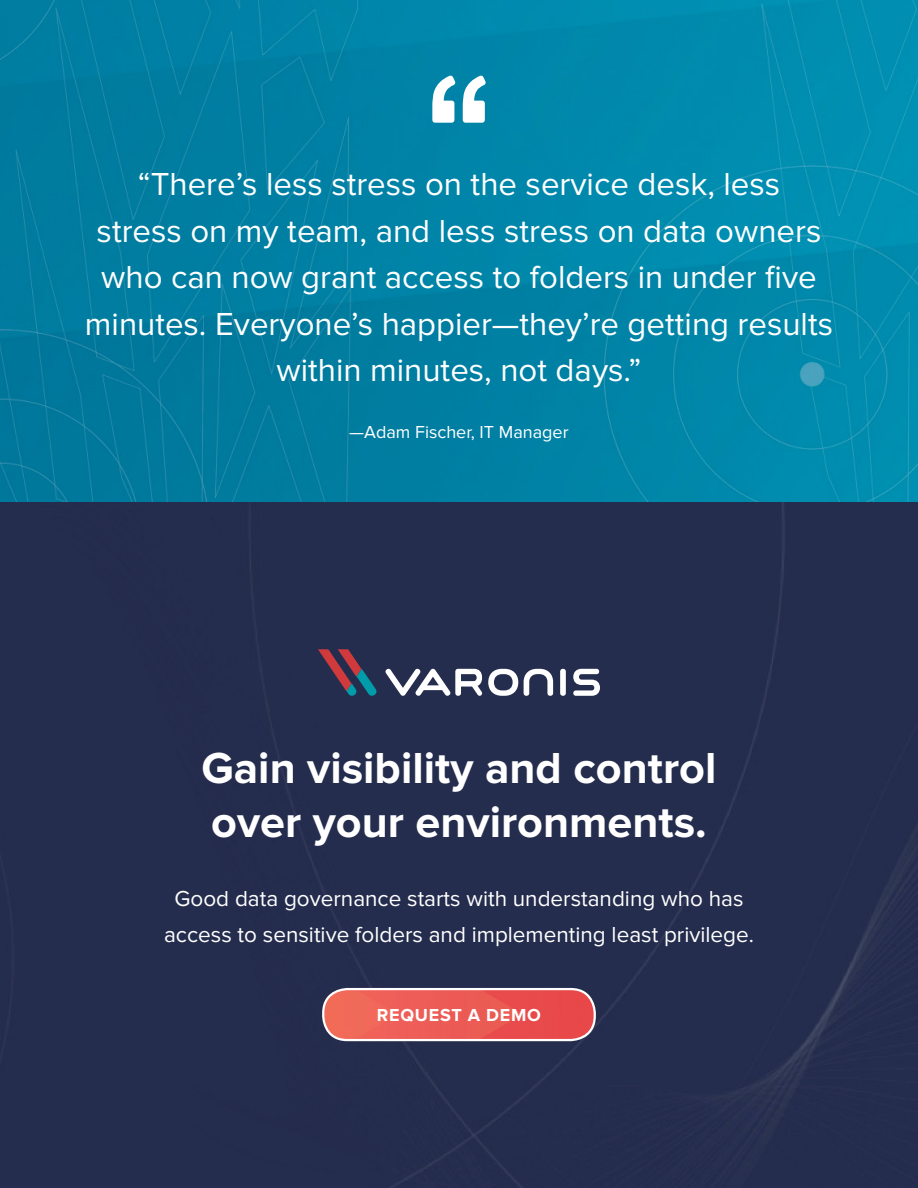
<style>
.page{position:relative;width:918px;height:1188px;background:#fff}
.page>*{position:absolute;margin:0;border:0;box-sizing:border-box;transform-origin:0 0}
.t1{font:700 45px/54px "Proxima Nova";color:#fff}
.t2{font:33px/46.5px "Proxima Nova";color:#fff;text-align:center}
.t3{font:22.5px/36px "Proxima Nova";color:#fff;text-align:center}
.t4{font:18px "Proxima Nova";color:#fff}
.t5{font:700 18px "Proxima Nova";letter-spacing:.04em;color:#fff}
</style>
<div class="page">
<img style="left:0;top:0;width:918px;height:502px">
<svg style="left:432px;top:75px;width:24px;height:48px"></svg>
<svg style="left:463px;top:75px;width:23px;height:48px"></svg>
<div style="left:0;top:502px;width:918px;height:686px;background:#252d4e"></div>
<svg style="left:318px;top:649px;width:59px;height:47px"></svg>
<svg style="left:488px;top:669px;width:30px;height:27px"></svg>
<div style="left:560px;top:669px;width:6px;height:27px;background:#fff;border-radius:3px"></div>
<svg style="left:573px;top:669px;width:27px;height:27px"></svg>
<svg style="left:385px;top:668px;width:97px;height:28px"></svg>
<svg style="left:524px;top:669px;width:29px;height:27px"></svg>
<img style="left:323px;top:989px;width:272px;height:51px">
<div style="left:322px;top:988px;width:274px;height:53px;border:2px solid #fff;border-radius:24px"></div>
<p class="t2" style="left:85px;top:162px;width:750px">“There’s less stress on the service desk, less<br>stress on my team, and less stress on data owners who can now grant access to folders in under five minutes. Everyone’s happier—they’re getting results within minutes, not days.”</p>
<p class="t4" style="left:349px;top:422px;width:221px">—Adam Fischer, IT Manager</p>
<h1 class="t1" style="left:201px;top:743px;width:517px">Gain visibility and control over your environments.</h1>
<p class="t3" style="left:164px;top:881px;width:591px">Good data governance starts with understanding who has access to sensitive folders and implementing least privilege.</p>
<p class="t5" style="left:377px;top:1006px;width:166px">REQUEST A DEMO</p>
</div>
